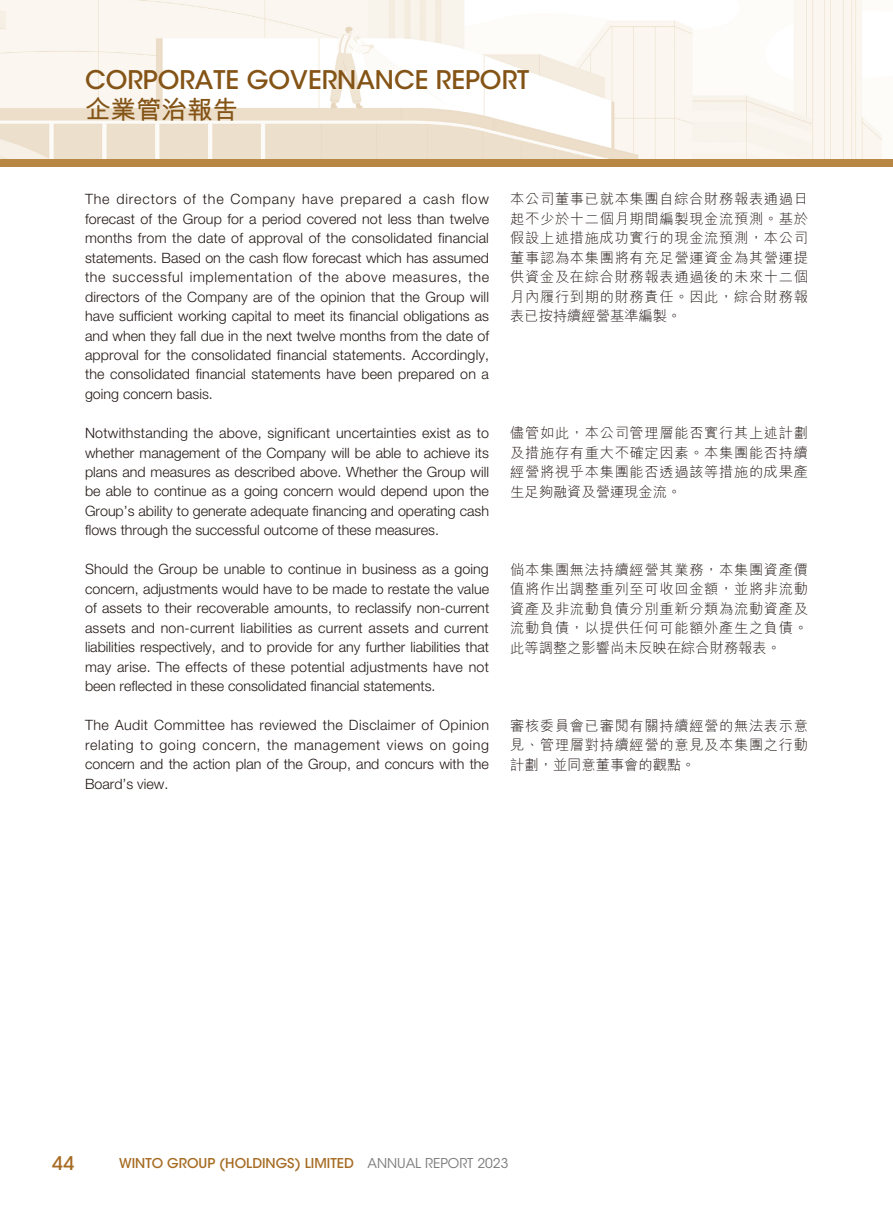
<style>
.page{position:relative;width:893px;height:1212px;background:#fff}
.page>*{position:absolute;margin:0;border:0;box-sizing:border-box;transform-origin:0 0}
.t1{font:500 25.5px "ITC Avant Garde Std";color:#845316}
.t2{font:700 25.5px "M Hei HK";color:#845316}
.t3{font:500 18.75px "ITC Avant Garde Std";color:#a66b23}
.t4{font:300 14.25px/19.5px "Helvetica Neue LT Std";color:#231916;text-align:justify}
.t5{font:300 14.25px/19.5px "M Hei HK";letter-spacing:.045em;color:#231916;text-align:justify}
.t6{font:500 13.5px "ITC Avant Garde Std";color:#a66b23}
.s1{font-weight:400;color:#7e7e7e}
</style>
<div class="page">
<img style="left:0;top:0;width:882px;height:159px">
<div style="left:0;top:159px;width:893px;height:8px;background:#b88744"></div>
<h1 class="t1" style="left:85px;top:64px;width:446px">CORPORATE GOVERNANCE REPORT</h1>
<h1 class="t2" style="left:85px;top:91px;width:154px">企業管治報告</h1>
<p class="t4" style="left:85px;top:189px;width:406px">The directors of the Company have prepared a cash flow forecast of the Group for a period covered not less than twelve months from the date of approval of the consolidated financial statements. Based on the cash flow forecast which has assumed the successful implementation of the above measures, the directors of the Company are of the opinion that the Group will have sufficient working capital to meet its financial obligations as and when they fall due in the next twelve months from the date of approval for the consolidated financial statements. Accordingly, the consolidated financial statements have been prepared on a going concern basis.</p>
<p class="t4" style="left:85px;top:423px;width:406px">Notwithstanding the above, significant uncertainties exist as to whether management of the Company will be able to achieve its plans and measures as described above. Whether the Group will be able to continue as a going concern would depend upon the Group’s ability to generate adequate financing and operating cash flows through the successful outcome of these measures.</p>
<p class="t4" style="left:85px;top:559px;width:406px">Should the Group be unable to continue in business as a going concern, adjustments would have to be made to restate the value of assets to their recoverable amounts, to reclassify non-current assets and non-current liabilities as current assets and current liabilities respectively, and to provide for any further liabilities that may arise. The effects of these potential adjustments have not been reflected in these consolidated financial statements.</p>
<p class="t4" style="left:85px;top:715px;width:406px">The Audit Committee has reviewed the Disclaimer of Opinion relating to going concern, the management views on going concern and the action plan of the Group, and concurs with the Board’s view.</p>
<p class="t5" style="left:510px;top:189px;width:299px">本公司董事已就本集團自綜合財務報表通過日起不少於十二個月期間編製現金流預測。基於假設上述措施成功實行的現金流預測，本公司董事認為本集團將有充足營運資金為其營運提供資金及在綜合財務報表通過後的未來十二個月內履行到期的財務責任。因此，綜合財務報表已按持續經營基準編製。</p>
<p class="t5" style="left:510px;top:423px;width:299px">儘管如此，本公司管理層能否實行其上述計劃及措施存有重大不確定因素。本集團能否持續經營將視乎本集團能否透過該等措施的成果產生足夠融資及營運現金流。</p>
<p class="t5" style="left:510px;top:559px;width:299px">倘本集團無法持續經營其業務，本集團資產價值將作出調整重列至可收回金額，並將非流動資產及非流動負債分別重新分類為流動資產及流動負債，以提供任何可能額外產生之負債。此等調整之影響尚未反映在綜合財務報表。</p>
<p class="t5" style="left:510px;top:715px;width:299px">審核委員會已審閱有關持續經營的無法表示意見、管理層對持續經營的意見及本集團之行動計劃，並同意董事會的觀點。</p>
<h2 class="t3" style="left:52px;top:1152px;width:24px">44</h2>
<p class="t6" style="left:119px;top:1154px;width:391px">WINTO GROUP (HOLDINGS) LIMITED <span class="s1">ANNUAL REPORT 2023</span></p>
</div>
